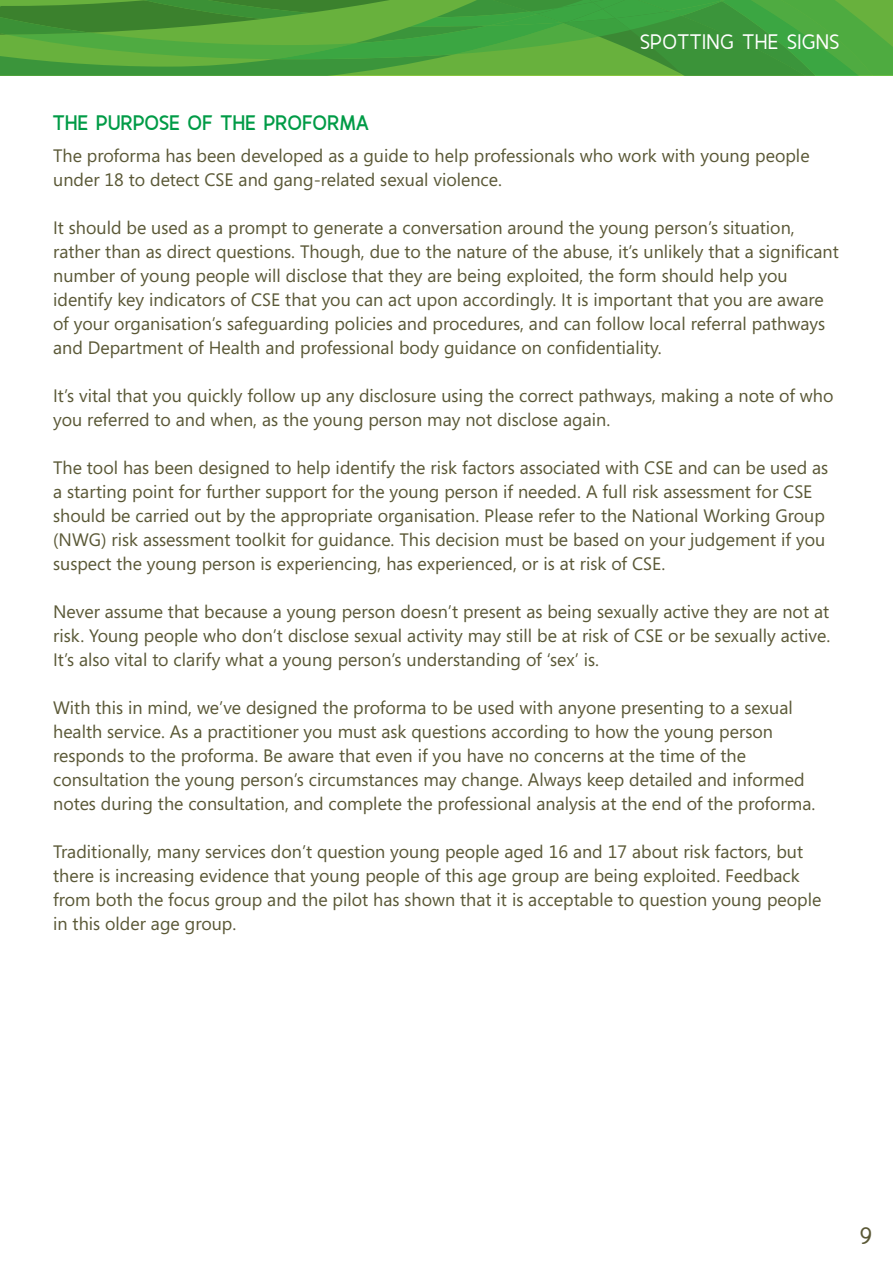
<style>
.page{position:relative;width:893px;height:1263px;background:#fff}
.page>*{position:absolute;margin:0;border:0;box-sizing:border-box;transform-origin:0 0}
.t1{font:24px "Fineness";color:#5a5836}
.Body_copy{font:700 21px "Fineness";letter-spacing:.025em;color:#009b46}
.t2{font:21px "Fineness";letter-spacing:.05em;color:#fff}
.Body_copy-2{font:18px/24px "Segoe";color:#5a5836}
</style>
<div class="page">
<svg style="left:0;top:0;width:893px;height:75px"></svg>
<p class="t2" style="left:640px;top:30px;width:200px">SPOTTING THE SIGNS</p>
<p class="Body_copy" style="left:53px;top:110px;width:317px">THE PURPOSE OF THE PROFORMA</p>
<p class="Body_copy-2" style="left:53px;top:143px;width:758px">The proforma has been developed as a guide to help professionals who work with young people under 18 to detect CSE and gang-related sexual violence.</p>
<p class="Body_copy-2" style="left:53px;top:215px;width:787px">It should be used as a prompt to generate a conversation around the young person’s situation, rather than as direct questions. Though, due to the nature of the abuse, it’s unlikely that a significant number of young people will disclose that they are being exploited, the form should help you identify key indicators of CSE that you can act upon accordingly. It is important that you are aware of your organisation’s safeguarding policies and procedures, and can follow local referral pathways and Department of Health and professional body guidance on confidentiality.</p>
<p class="Body_copy-2" style="left:53px;top:383px;width:782px">It’s vital that you quickly follow up any disclosure using the correct pathways, making a note of who you referred to and when, as the young person may not disclose again.</p>
<p class="Body_copy-2" style="left:53px;top:455px;width:777px">The tool has been designed to help identify the risk factors associated with CSE and can be used as a starting point for further support for the young person if needed. A full risk assessment for CSE should be carried out by the appropriate organisation. Please refer to the National Working Group (NWG) risk assessment toolkit for guidance. This decision must be based on your judgement if you suspect the young person is experiencing, has experienced, or is at risk of CSE.</p>
<p class="Body_copy-2" style="left:53px;top:599px;width:779px;text-align:justify">Never assume that because a young person doesn’t present as being sexually active they are not at risk. Young people who don’t disclose sexual activity may still be at risk of CSE or be sexually active.<br>It’s also vital to clarify what a young person’s understanding of ‘sex’ is.</p>
<p class="Body_copy-2" style="left:53px;top:695px;width:764px">With this in mind, we’ve designed the proforma to be used with anyone presenting to a sexual health service. As a practitioner you must ask questions according to how the young person responds to the proforma. Be aware that even if you have no concerns at the time of the consultation the young person’s circumstances may change. Always keep detailed and informed notes during the consultation, and complete the professional analysis at the end of the proforma.</p>
<p class="Body_copy-2" style="left:53px;top:839px;width:770px">Traditionally, many services don’t question young people aged 16 and 17 about risk factors, but there is increasing evidence that young people of this age group are being exploited. Feedback from both the focus group and the pilot has shown that it is acceptable to question young people in this older age group.</p>
<h1 class="t1" style="left:860px;top:1222px;width:13px">9</h1>
</div>
